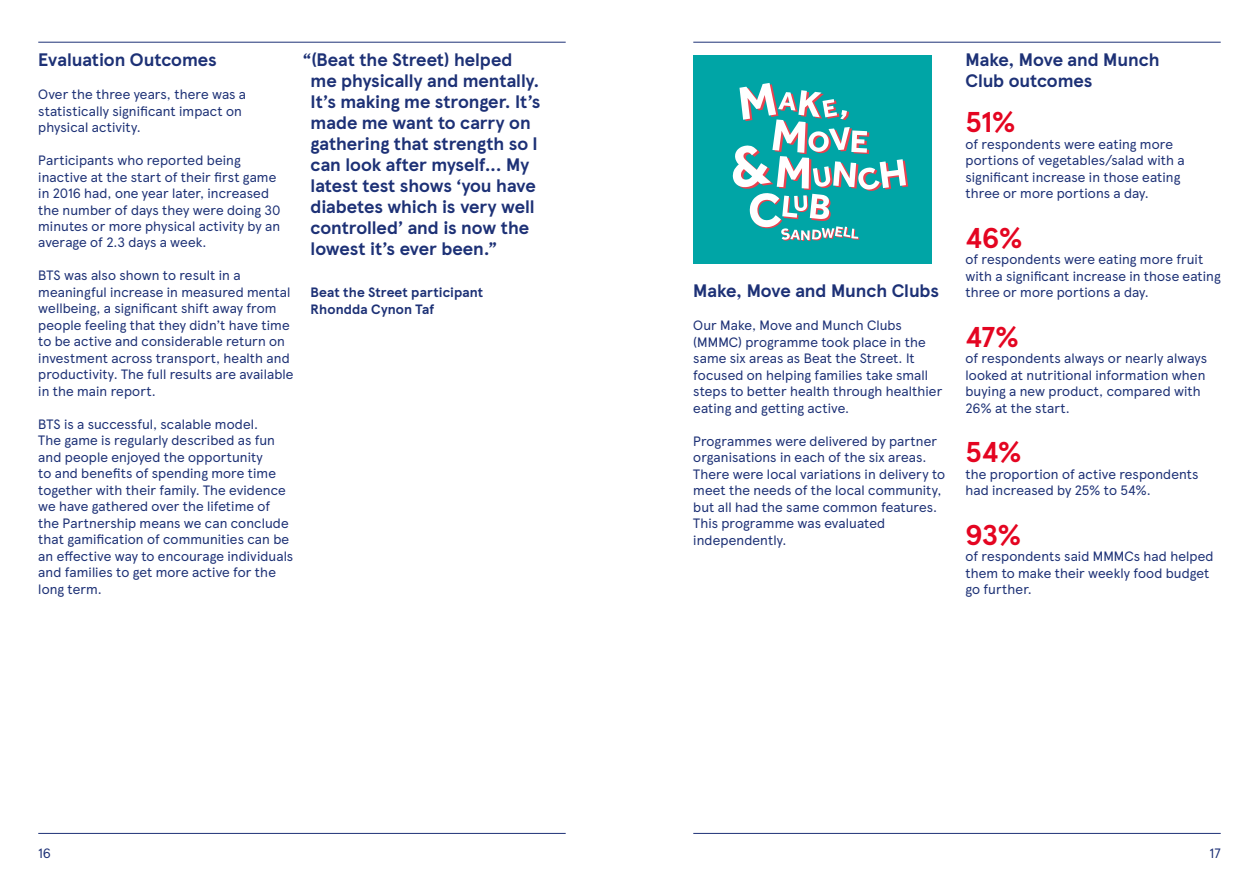
<style>
.page{position:relative;width:1259px;height:893px;background:#fff}
.page>*{position:absolute;margin:0;border:0;box-sizing:border-box;transform-origin:0 0}
.t1{font:700 28.5px "TESCO Modern";letter-spacing:-.015em;color:#e40521}
.t2{font:700 18px/21px "TESCO Modern";letter-spacing:-.005em;color:#1d3176}
.t3{font:13.5px/16.5px "TESCO Modern";letter-spacing:.005em;color:#1d3176}
.t4{font:700 13.5px/16.5px "TESCO Modern";letter-spacing:.01em;color:#1d3176}
</style>
<div class="page">
<div style="left:693px;top:55px;width:239px;height:209px;background:#00a5a6"></div>
<svg style="left:732px;top:83px;width:176px;height:158px"></svg>
<hr style="left:38px;top:42px;width:528px;height:1px;background:#1d3176">
<hr style="left:693px;top:42px;width:527px;height:1px;background:#1d3176">
<hr style="left:38px;top:833px;width:528px;height:1px;background:#1d3176">
<hr style="left:693px;top:833px;width:527px;height:1px;background:#1d3176">
<h2 class="t2" style="left:38px;top:48px;width:180px">Evaluation Outcomes</h2>
<p class="t3" style="left:38px;top:85px;width:209px">Over the three years, there was a statistically significant impact on physical activity.</p>
<p class="t3" style="left:38px;top:151px;width:244px">Participants who reported being inactive at the start of their first game in 2016 had, one year later, increased the number of days they were doing 30 minutes or more physical activity by an average of 2.3 days a week.</p>
<p class="t3" style="left:38px;top:267px;width:257px">BTS was also shown to result in a meaningful increase in measured mental wellbeing, a significant shift away from people feeling that they didn’t have time to be active and considerable return on investment across transport, health and productivity. The full results are available in the main report.</p>
<p class="t3" style="left:38px;top:415px;width:256px">BTS is a successful, scalable model.<br>The game is regularly described as fun and people enjoyed the opportunity<br>to and benefits of spending more time together with their family. The evidence we have gathered over the lifetime of the Partnership means we can conclude that gamification of communities can be an effective way to encourage individuals and families to get more active for the long term.</p>
<p class="t2" style="left:310px;top:48px;width:231px;text-indent:-8px">“(Beat the Street) helped me physically and mentally.<br>It’s making me stronger. It’s made me want to carry on gathering that strength so I can look after myself... My latest test shows ‘you have diabetes which is very well controlled’ and is now the lowest it’s ever been.”</p>
<p class="t4" style="left:310px;top:283px;width:174px">Beat the Street participant<br>Rhondda Cynon Taf</p>
<h2 class="t2" style="left:693px;top:279px;width:247px">Make, Move and Munch Clubs</h2>
<p class="t3" style="left:693px;top:316px;width:250px">Our Make, Move and Munch Clubs (MMMC) programme took place in the same six areas as Beat the Street. It focused on helping families take small steps to better health through healthier eating and getting active.</p>
<p class="t3" style="left:693px;top:432px;width:253px">Programmes were delivered by partner organisations in each of the six areas.<br>There were local variations in delivery to meet the needs of the local community, but all had the same common features.<br>This programme was evaluated independently.</p>
<h2 class="t2" style="left:965px;top:48px;width:195px">Make, Move and Munch<br>Club outcomes</h2>
<h1 class="t1" style="left:965px;top:100px;width:52px">51%</h1>
<p class="t3" style="left:965px;top:135px;width:221px">of respondents were eating more portions of vegetables/salad with a significant increase in those eating three or more portions a day.</p>
<h1 class="t1" style="left:965px;top:216px;width:59px">46%</h1>
<p class="t3" style="left:965px;top:250px;width:257px">of respondents were eating more fruit with a significant increase in those eating three or more portions a day.</p>
<h1 class="t1" style="left:965px;top:315px;width:55px">47%</h1>
<p class="t3" style="left:965px;top:349px;width:243px">of respondents always or nearly always looked at nutritional information when buying a new product, compared with<br>26% at the start.</p>
<h1 class="t1" style="left:965px;top:430px;width:58px">54%</h1>
<p class="t3" style="left:965px;top:465px;width:235px">the proportion of active respondents had increased by 25% to 54%.</p>
<h1 class="t1" style="left:965px;top:513px;width:57px">93%</h1>
<p class="t3" style="left:965px;top:547px;width:249px">of respondents said MMMCs had helped them to make their weekly food budget go further.</p>
<p class="t3" style="left:38px;top:844px;width:14px">16</p>
<p class="t3" style="left:1209px;top:844px;width:13px">17</p>
</div>
